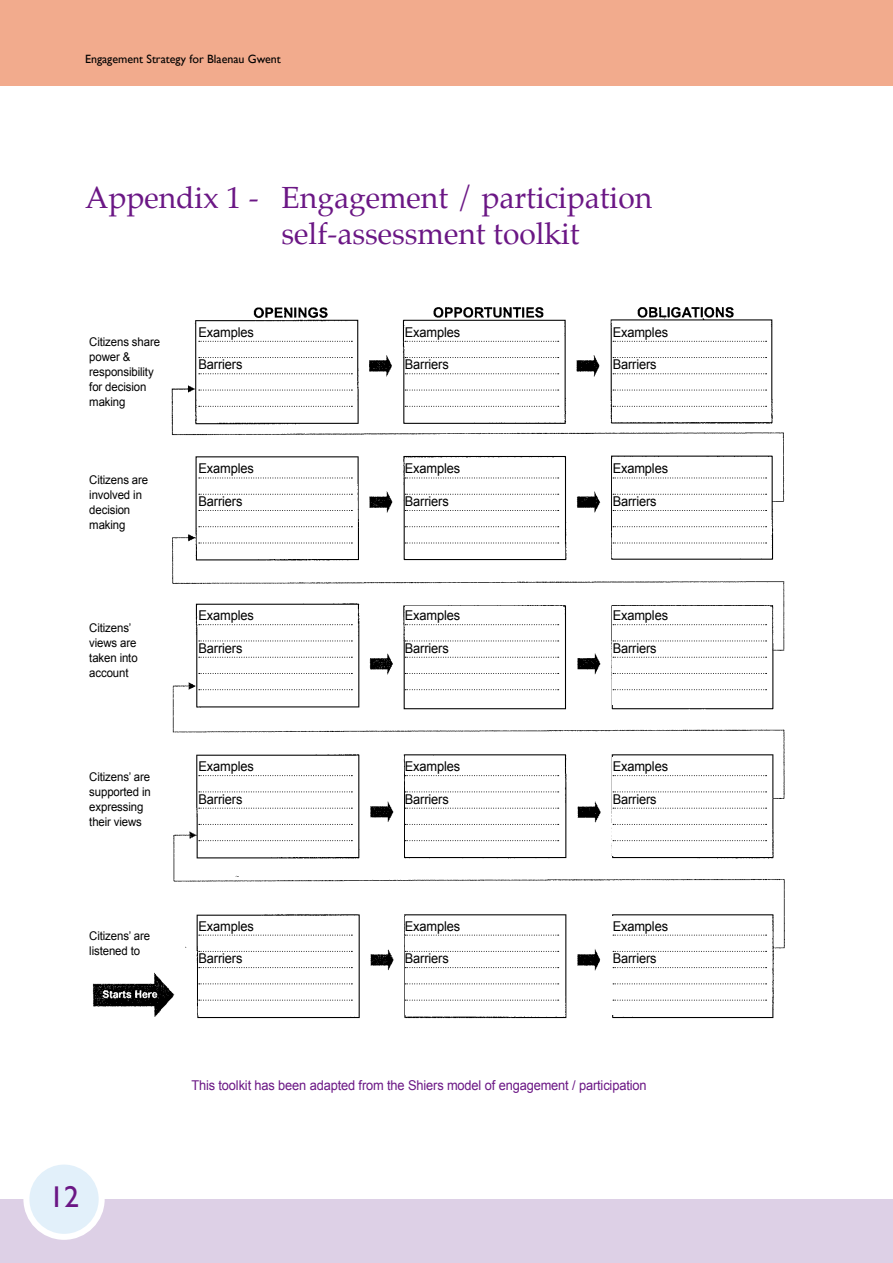
<style>
.page{position:relative;width:893px;height:1263px;background:#fff}
.page>*{position:absolute;margin:0;border:0;box-sizing:border-box;transform-origin:0 0}
.t1{font:30px/36px "Palatino";color:#6b1785}
.t2{font:30px "Gill Sans";color:#6b1785}
.t3{font:13.5px "Arial";letter-spacing:-.01em;color:#000;scale:.95 1}
.t4{font:13.5px "Arial";letter-spacing:-.01em;color:#6b1785;scale:.95 1}
.t5{font:12px/15px "Arial";letter-spacing:-.01em;color:#000;scale:.95 1}
.t6{font:12px "Gill Sans";color:#000}
</style>
<div class="page">
<div style="left:0;top:0;width:893px;height:85px;background:#f2ab8d"></div>
<div style="left:0;top:1199px;width:893px;height:64px;background:#ddd0e6"></div>
<div style="left:26px;top:1161px;width:76px;height:76px;background:#e2f0fa;border-radius:50%"></div>
<div style="left:23px;top:1158px;width:82px;height:82px;border:6px solid #fff;border-radius:50%"></div>
<img style="left:92px;top:307px;width:693px;height:712px">
<div style="left:198px;top:323px;width:158px;height:98px;background:#fff"></div>
<svg style="left:199px;top:341px;width:153px;height:1px"></svg>
<svg style="left:199px;top:357px;width:153px;height:1px"></svg>
<svg style="left:199px;top:373px;width:153px;height:1px"></svg>
<svg style="left:199px;top:390px;width:153px;height:1px"></svg>
<svg style="left:199px;top:406px;width:153px;height:1px"></svg>
<div style="left:405px;top:323px;width:157px;height:98px;background:#fff"></div>
<svg style="left:405px;top:341px;width:154px;height:1px"></svg>
<svg style="left:405px;top:357px;width:154px;height:1px"></svg>
<svg style="left:405px;top:373px;width:154px;height:1px"></svg>
<svg style="left:405px;top:390px;width:154px;height:1px"></svg>
<svg style="left:405px;top:406px;width:154px;height:1px"></svg>
<div style="left:613px;top:323px;width:157px;height:98px;background:#fff"></div>
<svg style="left:613px;top:341px;width:154px;height:1px"></svg>
<svg style="left:613px;top:357px;width:154px;height:1px"></svg>
<svg style="left:613px;top:373px;width:154px;height:1px"></svg>
<svg style="left:613px;top:390px;width:154px;height:1px"></svg>
<svg style="left:613px;top:406px;width:154px;height:1px"></svg>
<div style="left:198px;top:459px;width:158px;height:99px;background:#fff"></div>
<svg style="left:199px;top:478px;width:153px;height:1px"></svg>
<svg style="left:199px;top:494px;width:153px;height:1px"></svg>
<svg style="left:199px;top:510px;width:153px;height:1px"></svg>
<svg style="left:199px;top:526px;width:153px;height:1px"></svg>
<svg style="left:199px;top:543px;width:153px;height:1px"></svg>
<div style="left:405px;top:459px;width:157px;height:99px;background:#fff"></div>
<svg style="left:405px;top:478px;width:154px;height:1px"></svg>
<svg style="left:405px;top:494px;width:154px;height:1px"></svg>
<svg style="left:405px;top:510px;width:154px;height:1px"></svg>
<svg style="left:405px;top:526px;width:154px;height:1px"></svg>
<svg style="left:405px;top:543px;width:154px;height:1px"></svg>
<div style="left:613px;top:459px;width:157px;height:99px;background:#fff"></div>
<svg style="left:613px;top:478px;width:154px;height:1px"></svg>
<svg style="left:613px;top:494px;width:154px;height:1px"></svg>
<svg style="left:613px;top:510px;width:154px;height:1px"></svg>
<svg style="left:613px;top:526px;width:154px;height:1px"></svg>
<svg style="left:613px;top:543px;width:154px;height:1px"></svg>
<div style="left:198px;top:606px;width:158px;height:98px;background:#fff"></div>
<svg style="left:199px;top:624px;width:153px;height:1px"></svg>
<svg style="left:199px;top:641px;width:153px;height:1px"></svg>
<svg style="left:199px;top:657px;width:153px;height:1px"></svg>
<svg style="left:199px;top:673px;width:153px;height:1px"></svg>
<svg style="left:199px;top:689px;width:153px;height:1px"></svg>
<div style="left:405px;top:606px;width:157px;height:98px;background:#fff"></div>
<svg style="left:405px;top:624px;width:154px;height:1px"></svg>
<svg style="left:405px;top:641px;width:154px;height:1px"></svg>
<svg style="left:405px;top:657px;width:154px;height:1px"></svg>
<svg style="left:405px;top:673px;width:154px;height:1px"></svg>
<svg style="left:405px;top:689px;width:154px;height:1px"></svg>
<div style="left:613px;top:606px;width:157px;height:98px;background:#fff"></div>
<svg style="left:613px;top:624px;width:154px;height:1px"></svg>
<svg style="left:613px;top:641px;width:154px;height:1px"></svg>
<svg style="left:613px;top:657px;width:154px;height:1px"></svg>
<svg style="left:613px;top:673px;width:154px;height:1px"></svg>
<svg style="left:613px;top:689px;width:154px;height:1px"></svg>
<div style="left:198px;top:757px;width:158px;height:98px;background:#fff"></div>
<svg style="left:199px;top:775px;width:153px;height:1px"></svg>
<svg style="left:199px;top:791px;width:153px;height:1px"></svg>
<svg style="left:199px;top:808px;width:153px;height:1px"></svg>
<svg style="left:199px;top:824px;width:153px;height:1px"></svg>
<svg style="left:199px;top:840px;width:153px;height:1px"></svg>
<div style="left:405px;top:757px;width:157px;height:98px;background:#fff"></div>
<svg style="left:405px;top:775px;width:154px;height:1px"></svg>
<svg style="left:405px;top:791px;width:154px;height:1px"></svg>
<svg style="left:405px;top:808px;width:154px;height:1px"></svg>
<svg style="left:405px;top:824px;width:154px;height:1px"></svg>
<svg style="left:405px;top:840px;width:154px;height:1px"></svg>
<div style="left:613px;top:757px;width:157px;height:98px;background:#fff"></div>
<svg style="left:613px;top:775px;width:154px;height:1px"></svg>
<svg style="left:613px;top:791px;width:154px;height:1px"></svg>
<svg style="left:613px;top:808px;width:154px;height:1px"></svg>
<svg style="left:613px;top:824px;width:154px;height:1px"></svg>
<svg style="left:613px;top:840px;width:154px;height:1px"></svg>
<div style="left:198px;top:916px;width:158px;height:99px;background:#fff"></div>
<svg style="left:199px;top:935px;width:153px;height:1px"></svg>
<svg style="left:199px;top:951px;width:153px;height:1px"></svg>
<svg style="left:199px;top:967px;width:153px;height:1px"></svg>
<svg style="left:199px;top:983px;width:153px;height:1px"></svg>
<svg style="left:199px;top:1000px;width:153px;height:1px"></svg>
<div style="left:405px;top:916px;width:157px;height:99px;background:#fff"></div>
<svg style="left:405px;top:935px;width:154px;height:1px"></svg>
<svg style="left:405px;top:951px;width:154px;height:1px"></svg>
<svg style="left:405px;top:967px;width:154px;height:1px"></svg>
<svg style="left:405px;top:983px;width:154px;height:1px"></svg>
<svg style="left:405px;top:1000px;width:154px;height:1px"></svg>
<div style="left:613px;top:916px;width:157px;height:99px;background:#fff"></div>
<svg style="left:613px;top:935px;width:154px;height:1px"></svg>
<svg style="left:613px;top:951px;width:154px;height:1px"></svg>
<svg style="left:613px;top:967px;width:154px;height:1px"></svg>
<svg style="left:613px;top:983px;width:154px;height:1px"></svg>
<svg style="left:613px;top:1000px;width:154px;height:1px"></svg>
<p class="t6" style="left:85px;top:52px;width:197px">Engagement Strategy for Blaenau Gwent</p>
<h1 class="t1" style="left:282px;top:179px;width:372px;text-indent:-196px">Appendix 1 - Engagement / participation self-assessment toolkit</h1>
<p class="t5" style="left:89px;top:334px;width:76px">Citizens share power &amp; responsibility for decision making</p>
<p class="t5" style="left:89px;top:472px;width:64px">Citizens are involved in decision making</p>
<p class="t5" style="left:89px;top:621px;width:52px">Citizens’ views are taken into account</p>
<p class="t5" style="left:89px;top:770px;width:66px">Citizens’ are supported in expressing their views</p>
<p class="t5" style="left:89px;top:928px;width:66px">Citizens’ are listened to</p>
<p class="t3" style="left:198px;top:323px;width:60px">Examples</p>
<p class="t3" style="left:198px;top:356px;width:48px">Barriers</p>
<p class="t3" style="left:198px;top:460px;width:60px">Examples</p>
<p class="t3" style="left:198px;top:492px;width:48px">Barriers</p>
<p class="t3" style="left:198px;top:606px;width:60px">Examples</p>
<p class="t3" style="left:198px;top:639px;width:48px">Barriers</p>
<p class="t3" style="left:198px;top:757px;width:60px">Examples</p>
<p class="t3" style="left:198px;top:790px;width:48px">Barriers</p>
<p class="t3" style="left:198px;top:917px;width:60px">Examples</p>
<p class="t3" style="left:198px;top:949px;width:48px">Barriers</p>
<p class="t3" style="left:405px;top:323px;width:60px">Examples</p>
<p class="t3" style="left:405px;top:356px;width:48px">Barriers</p>
<p class="t3" style="left:405px;top:460px;width:60px">Examples</p>
<p class="t3" style="left:405px;top:492px;width:48px">Barriers</p>
<p class="t3" style="left:405px;top:606px;width:60px">Examples</p>
<p class="t3" style="left:405px;top:639px;width:48px">Barriers</p>
<p class="t3" style="left:405px;top:757px;width:60px">Examples</p>
<p class="t3" style="left:405px;top:790px;width:48px">Barriers</p>
<p class="t3" style="left:405px;top:917px;width:60px">Examples</p>
<p class="t3" style="left:405px;top:949px;width:48px">Barriers</p>
<p class="t3" style="left:613px;top:323px;width:60px">Examples</p>
<p class="t3" style="left:613px;top:356px;width:48px">Barriers</p>
<p class="t3" style="left:613px;top:460px;width:60px">Examples</p>
<p class="t3" style="left:613px;top:492px;width:48px">Barriers</p>
<p class="t3" style="left:613px;top:606px;width:60px">Examples</p>
<p class="t3" style="left:613px;top:639px;width:48px">Barriers</p>
<p class="t3" style="left:613px;top:757px;width:60px">Examples</p>
<p class="t3" style="left:613px;top:790px;width:48px">Barriers</p>
<p class="t3" style="left:613px;top:917px;width:60px">Examples</p>
<p class="t3" style="left:613px;top:949px;width:48px">Barriers</p>
<h1 class="t2" style="left:49px;top:1180px;width:31px">12</h1>
<p class="t4" style="left:191px;top:1076px;width:481px">This toolkit has been adapted from the Shiers model of engagement / participation</p>
</div>
